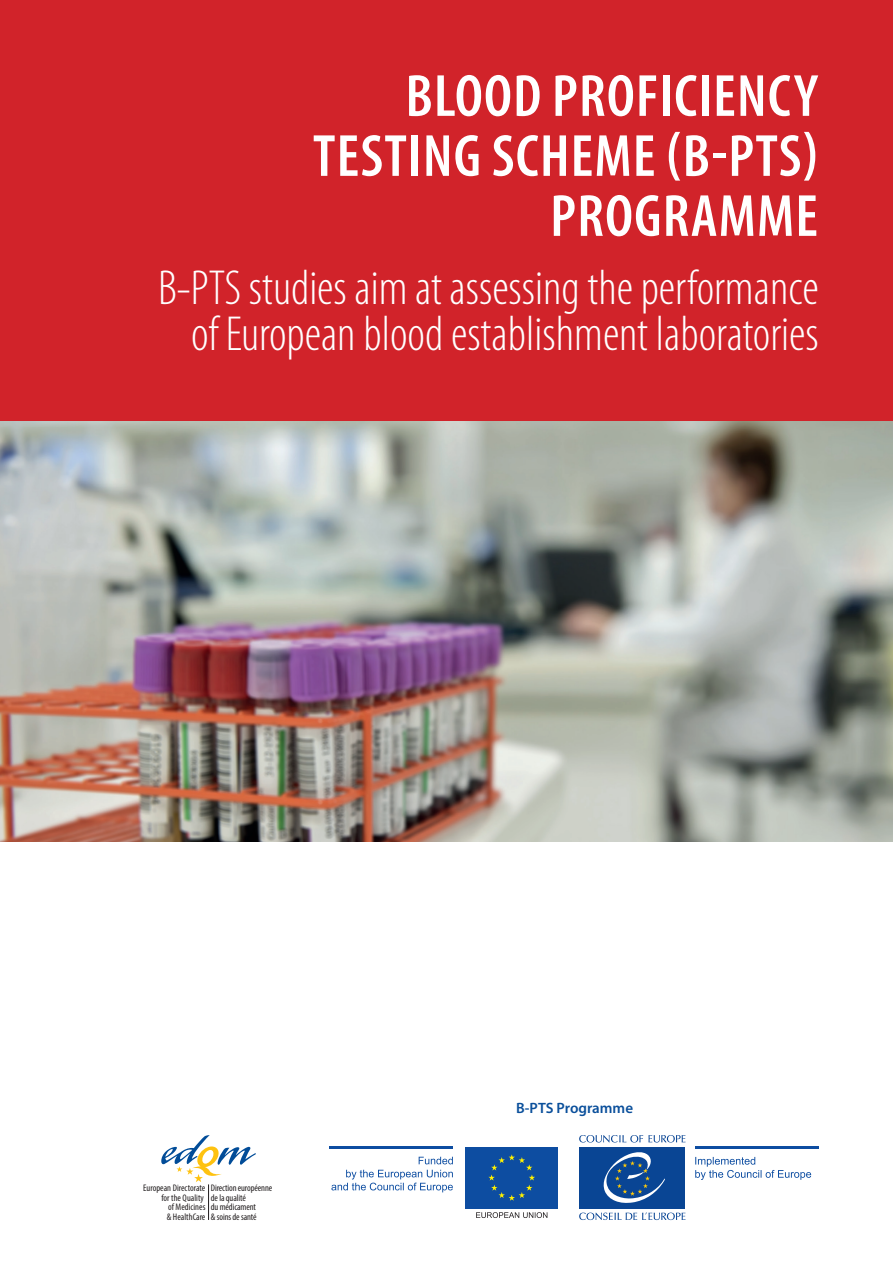
<style>
.page{position:relative;width:893px;height:1263px;background:#fff}
.page>*{position:absolute;margin:0;border:0;box-sizing:border-box;transform-origin:0 0}
.t1{font:600 condensed 60px/60px "Myriad Pro";letter-spacing:.02em;color:#fff;text-align:right}
.t2{font:300 condensed 49.5px/46.5px "Myriad Pro";color:#fff;text-align:right}
.t3{font:600 15px "Myriad Pro";color:#0a4f9b}
.t4{font:condensed 9.6px/9.6px "Myriad Pro";letter-spacing:-.01em;color:#231f20}
</style>
<div class="page">
<img style="left:0;top:421px;width:893px;height:421px">
<div style="left:0;top:0;width:893px;height:421px;background:#d1232a"></div>
<hr style="left:208px;top:1184px;width:1px;height:36px;background:#231f20">
<svg style="left:161px;top:1135px;width:95px;height:47px"></svg>
<div style="left:466px;top:1147px;width:92px;height:61px;background:#0d4da1"></div>
<svg style="left:488px;top:1154px;width:47px;height:47px"></svg>
<svg style="left:476px;top:1212px;width:71px;height:6px"></svg>
<svg style="left:331px;top:1157px;width:122px;height:35px"></svg>
<hr style="left:330px;top:1147px;width:123px;height:2px;background:#0d4da1">
<svg style="left:579px;top:1135px;width:106px;height:7px"></svg>
<svg style="left:579px;top:1212px;width:106px;height:8px"></svg>
<div style="left:580px;top:1147px;width:105px;height:61px;background:#094594"></div>
<svg style="left:603px;top:1152px;width:62px;height:51px"></svg>
<svg style="left:695px;top:1157px;width:116px;height:23px"></svg>
<hr style="left:695px;top:1147px;width:124px;height:2px;background:#0d4da1">
<h1 class="t1" style="left:313px;top:65px;width:507px">BLOOD PROFICIENCY<br>TESTING SCHEME (B-PTS)<br>PROGRAMME</h1>
<h2 class="t2" style="left:158px;top:264px;width:662px">B-PTS studies aim at assessing the performance of European blood establishment laboratories</h2>
<p class="t4" style="left:211px;top:1183px;width:63px">Direction européenne de la qualité<br>du médicament<br>&amp; soins de santé</p>
<p class="t4" style="left:143px;top:1183px;width:64px;text-align:right">European Directorate for the Quality<br>of Medicines<br>&amp; HealthCare</p>
<h3 class="t3" style="left:516px;top:1098px;width:118px">B-PTS Programme</h3>
</div>
